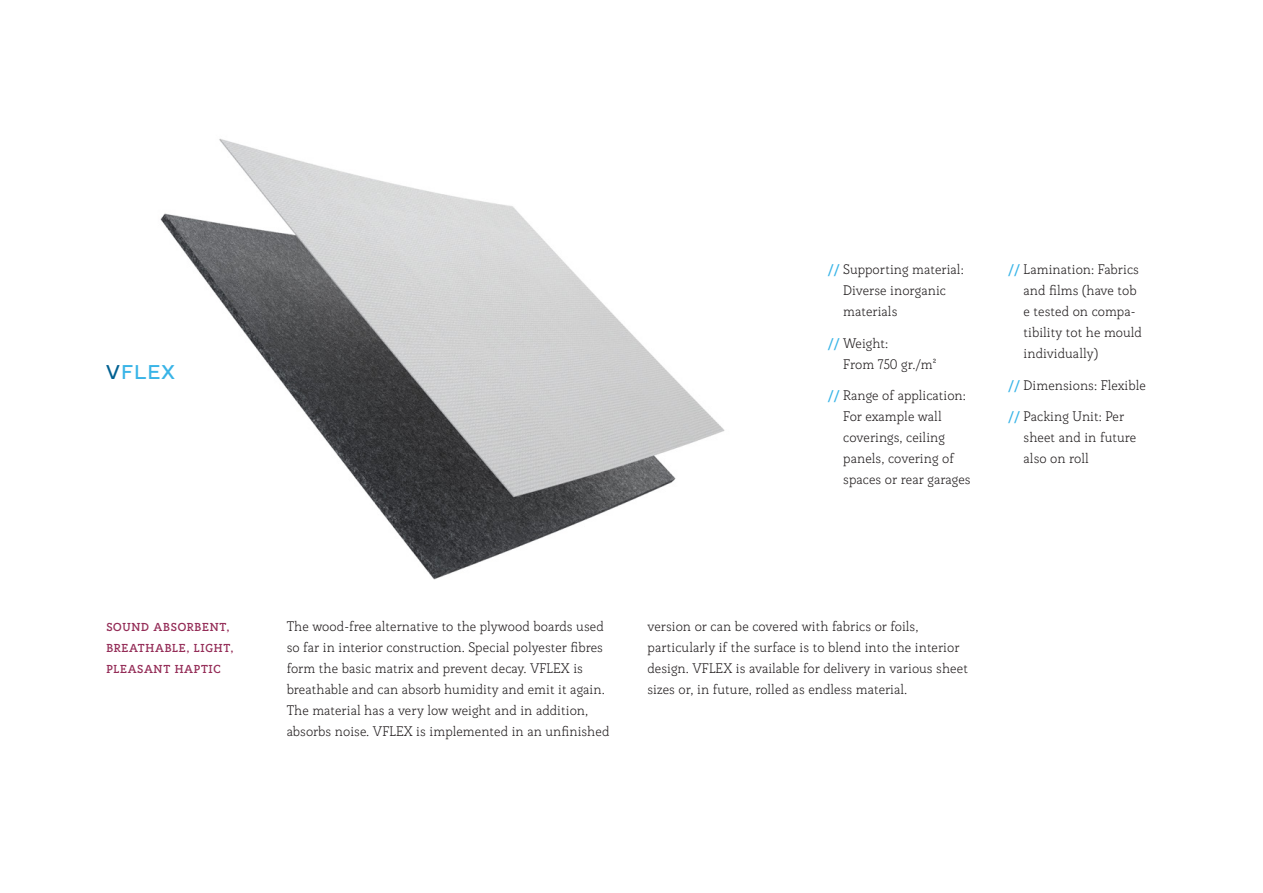
<style>
.page{position:relative;width:1263px;height:893px;background:#fff}
.page>*{position:absolute;margin:0;border:0;box-sizing:border-box;transform-origin:0 0}
.t1{font:21px "Fieldwork Hum";letter-spacing:.05em;color:#39b4e7}
.t2{font:300 13.5px/21px "Rogliano";color:#231f20}
.t3{font:700 11.25px/21px "Rogliano";letter-spacing:.06em;color:#942c57}
.s1{color:#016091}
.s2{font-weight:700;color:#39b4e7}
</style>
<div class="page">
<img style="left:160px;top:138px;width:565px;height:442px">
<p class="t1" style="left:106px;top:356px;width:70px"><span class="s1">V</span>FLEX</p>
<p class="t3" style="left:106px;top:616px;width:129px">SOUND ABSORBENT,<br>BREATHABLE, LIGHT,<br>PLEASANT HAPTIC</p>
<p class="t2" style="left:843px;top:259px;width:122px;text-indent:-15px"><span class="s2">//</span> Supporting material:<br>Diverse inorganic materials</p>
<p class="t2" style="left:843px;top:332px;width:95px;text-indent:-15px"><span class="s2">//</span> Weight:<br>From 750 gr./m²</p>
<p class="t2" style="left:843px;top:385px;width:129px;text-indent:-15px"><span class="s2">//</span> Range of application:<br>For example wall coverings, ceiling panels, covering of spaces or rear garages</p>
<p class="t2" style="left:1023px;top:259px;width:120px;text-indent:-15px"><span class="s2">//</span> Lamination: Fabrics and films (have tob e tested on compa&shy;tibility tot he mould individually)</p>
<p class="t2" style="left:1008px;top:374px;width:139px"><span class="s2">//</span> Dimensions: Flexible</p>
<p class="t2" style="left:1023px;top:406px;width:114px;text-indent:-15px"><span class="s2">//</span> Packing Unit: Per sheet and in future also on roll</p>
<p class="t2" style="left:287px;top:616px;width:324px">The wood-free alternative to the plywood boards used so far in interior construction. Special polyester fibres form the basic matrix and prevent decay. VFLEX is breathable and can absorb humidity and emit it again.<br>The material has a very low weight and in addition, absorbs noise. VFLEX is implemented in an unfinished</p>
<p class="t2" style="left:647px;top:616px;width:322px">version or can be covered with fabrics or foils, particularly if the surface is to blend into the interior design. VFLEX is available for delivery in various sheet sizes or, in future, rolled as endless material.</p>
</div>
